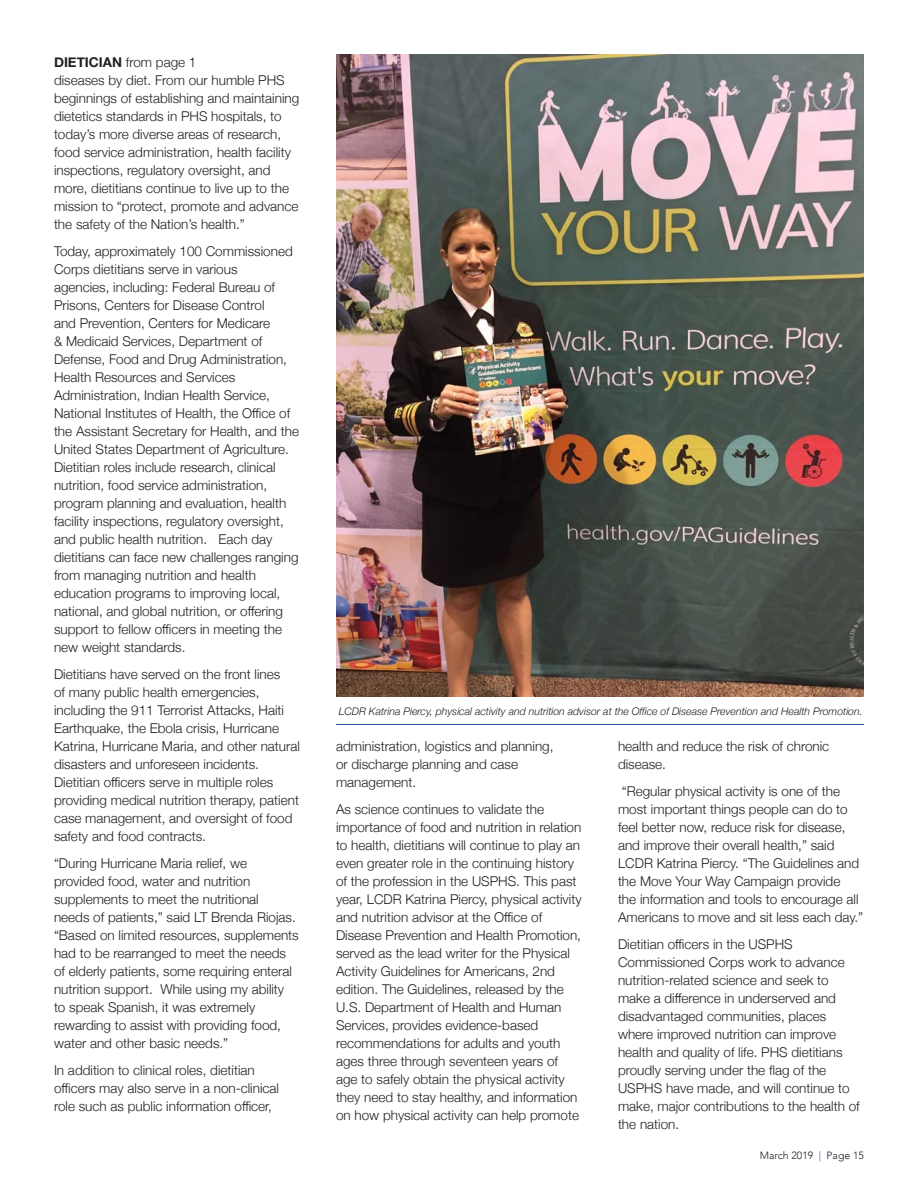
<style>
.page{position:relative;width:918px;height:1188px;background:#fff}
.page>*{position:absolute;margin:0;border:0;box-sizing:border-box;transform-origin:0 0}
.Body{font:300 13.5px/18px "Helvetica Neue";color:#231f20}
.Body-2{font:700 13.5px "Helvetica Neue";color:#231f20}
.t1{font:italic 300 10.5px "Helvetica Neue";color:#231f20}
.t2{font:300 10.5px "Avenir";color:#231f20}
.s1{font-weight:300}
.s2{color:#2e5fac}
</style>
<div class="page">
<img style="left:336px;top:54px;width:528px;height:643px">
<hr style="left:336px;top:724px;width:528px;height:1px;background:#2e5fac">
<p class="Body-2" style="left:54px;top:52px;width:144px">DIETICIAN <span class="s1">from page 1</span></p>
<p class="Body" style="left:54px;top:70px;width:247px">diseases by diet. From our humble PHS beginnings of establishing and maintaining dietetics standards in PHS hospitals, to today’s more diverse areas of research, food service administration, health facility inspections, regulatory oversight, and more, dietitians continue to live up to the mission to “protect, promote and advance the safety of the Nation’s health.”</p>
<p class="Body" style="left:54px;top:241px;width:247px">Today, approximately 100 Commissioned Corps dietitians serve in various<br>agencies, including: Federal Bureau of Prisons, Centers for Disease Control<br>and Prevention, Centers for Medicare<br>&amp; Medicaid Services, Department of Defense, Food and Drug Administration, Health Resources and Services Administration, Indian Health Service, National Institutes of Health, the Office of the Assistant Secretary for Health, and the United States Department of Agriculture.<br>Dietitian roles include research, clinical nutrition, food service administration, program planning and evaluation, health facility inspections, regulatory oversight, and public health nutrition. Each day dietitians can face new challenges ranging from managing nutrition and health education programs to improving local, national, and global nutrition, or offering support to fellow officers in meeting the new weight standards.</p>
<p class="Body" style="left:54px;top:664px;width:248px">Dietitians have served on the front lines<br>of many public health emergencies, including the 911 Terrorist Attacks, Haiti Earthquake, the Ebola crisis, Hurricane Katrina, Hurricane Maria, and other natural disasters and unforeseen incidents.<br>Dietitian officers serve in multiple roles providing medical nutrition therapy, patient case management, and oversight of food safety and food contracts.</p>
<p class="Body" style="left:54px;top:853px;width:246px">“During Hurricane Maria relief, we provided food, water and nutrition supplements to meet the nutritional<br>needs of patients,” said LT Brenda Riojas. “Based on limited resources, supplements had to be rearranged to meet the needs of elderly patients, some requiring enteral nutrition support. While using my ability to speak Spanish, it was extremely rewarding to assist with providing food, water and other basic needs.”</p>
<p class="Body" style="left:54px;top:1060px;width:227px">In addition to clinical roles, dietitian officers may also serve in a non-clinical role such as public information officer,</p>
<p class="t1" style="left:339px;top:703px;width:525px">LCDR Katrina Piercy, physical activity and nutrition advisor at the Office of Disease Prevention and Health Promotion.</p>
<p class="Body" style="left:336px;top:736px;width:219px">administration, logistics and planning, or discharge planning and case management.</p>
<p class="Body" style="left:336px;top:799px;width:247px">As science continues to validate the importance of food and nutrition in relation to health, dietitians will continue to play an even greater role in the continuing history of the profession in the USPHS. This past year, LCDR Katrina Piercy, physical activity and nutrition advisor at the Office of Disease Prevention and Health Promotion, served as the lead writer for the Physical Activity Guidelines for Americans, 2nd edition. The Guidelines, released by the U.S. Department of Health and Human Services, provides evidence-based recommendations for adults and youth ages three through seventeen years of age to safely obtain the physical activity they need to stay healthy, and information on how physical activity can help promote</p>
<p class="Body" style="left:618px;top:736px;width:213px">health and reduce the risk of chronic disease.</p>
<p class="Body" style="left:618px;top:781px;width:247px">“Regular physical activity is one of the most important things people can do to feel better now, reduce risk for disease, and improve their overall health,” said LCDR Katrina Piercy. “The Guidelines and the Move Your Way Campaign provide<br>the information and tools to encourage all Americans to move and sit less each day.”</p>
<p class="Body" style="left:618px;top:934px;width:243px">Dietitian officers in the USPHS Commissioned Corps work to advance nutrition-related science and seek to make a difference in underserved and disadvantaged communities, places where improved nutrition can improve health and quality of life. PHS dietitians proudly serving under the flag of the USPHS have made, and will continue to make, major contributions to the health of the nation.</p>
<p class="t2" style="left:760px;top:1149px;width:106px">March 2019 <span class="s2">|</span> Page 15</p>
</div>
